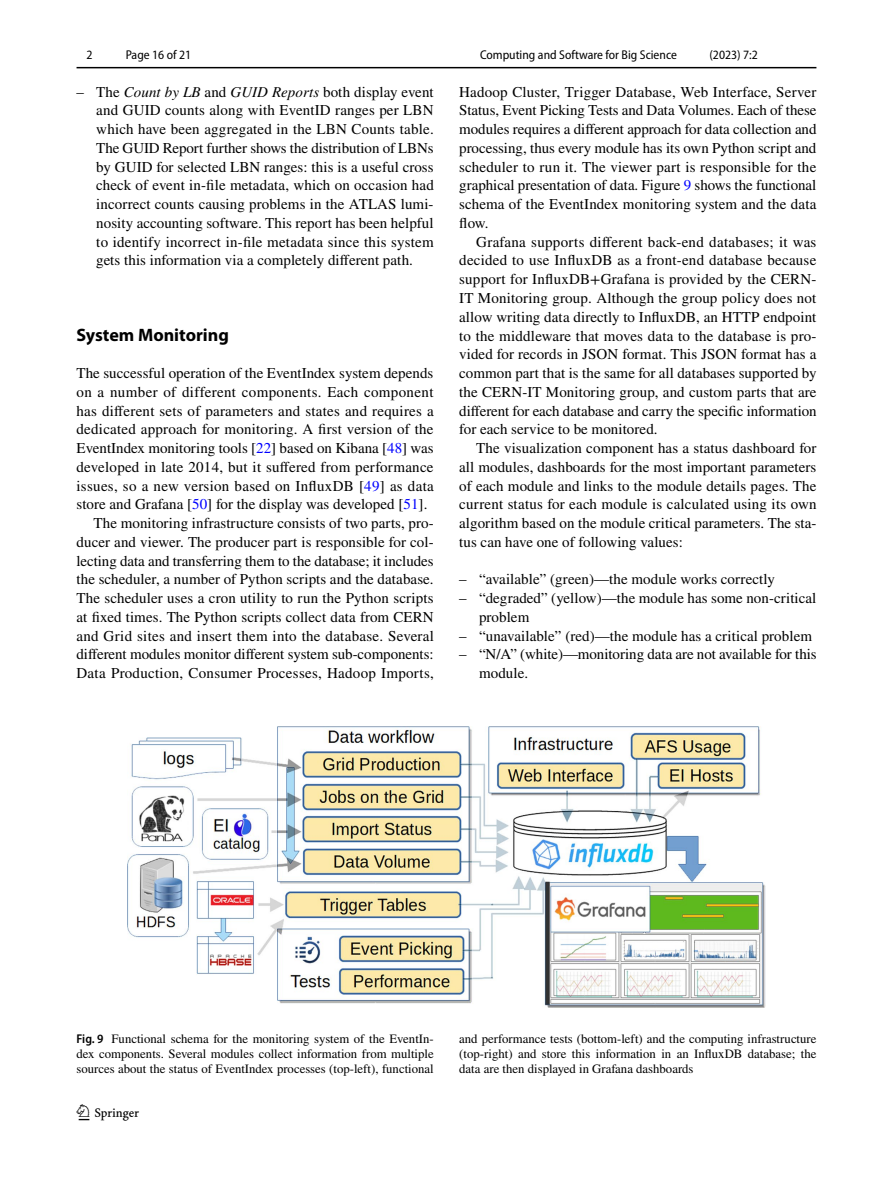
<style>
.page{position:relative;width:893px;height:1187px;background:#fff}
.page>*{position:absolute;margin:0;border:0;box-sizing:border-box;transform-origin:0 0}
.t1{font:22.5px "Springnew Regular 2";color:#000}
.t2{font:700 18px "Myriad Pro";color:#000}
.t3{font:15px/18.8px "STIX";letter-spacing:.005em;color:#000;text-align:justify}
.t4{font:15px "STIX";letter-spacing:.025em;color:#000}
.t5{font:12.75px/15px "STIX";color:#000;text-align:justify}
.t6{font:semi-condensed 12.75px "Myriad Pro";color:#000}
.s1{font-style:italic}
.s2{color:#00f}
.s3{font-family:"Myriad Pro";font-weight:600;font-stretch:semi-condensed}
</style>
<div class="page">
<hr style="left:77px;top:67px;width:739px;height:1px;background:#000">
<img style="left:127px;top:726px;width:638px;height:281px">
<p class="t6" style="left:87px;top:48px;width:8px">2</p>
<p class="t6" style="left:126px;top:48px;width:67px">Page 16 of 21</p>
<p class="t3" style="left:96px;top:83px;width:339px;text-indent:-20px">– The <span class="s1">Count by LB</span> and <span class="s1">GUID Reports</span> both display event and GUID counts along with EventID ranges per LBN which have been aggregated in the LBN Counts table.<br>The GUID Report further shows the distribution of LBNs by GUID for selected LBN ranges: this is a useful cross check of event in-file metadata, which on occasion had incorrect counts causing problems in the ATLAS lumi&shy;nosity accounting software. This report has been helpful to identify incorrect in-file metadata since this system gets this information via a completely different path.</p>
<p class="t2" style="left:77px;top:323px;width:154px">System Monitoring</p>
<p class="t3" style="left:77px;top:364px;width:358px">The successful operation of the EventIndex system depends</p>
<p class="t4" style="left:77px;top:381px;width:358px">on a number of different components. Each component</p>
<p class="t3" style="left:77px;top:402px;width:359px">has different sets of parameters and states and requires a</p>
<p class="t3" style="left:77px;top:421px;width:359px">dedicated approach for monitoring. A first version of the</p>
<p class="t3" style="left:77px;top:439px;width:358px">EventIndex monitoring tools [<span class="s2">22</span>] based on Kibana [<span class="s2">48</span>] was</p>
<p class="t3" style="left:77px;top:458px;width:359px">developed in late 2014, but it suffered from performance</p>
<p class="t3" style="left:77px;top:477px;width:359px">issues, so a new version based on InfluxDB [<span class="s2">49</span>] as data</p>
<p class="t3" style="left:77px;top:496px;width:352px">store and Grafana [<span class="s2">50</span>] for the display was developed [<span class="s2">51</span>].</p>
<p class="t3" style="left:94px;top:514px;width:342px">The monitoring infrastructure consists of two parts, pro-</p>
<p class="t3" style="left:77px;top:533px;width:359px">ducer and viewer. The producer part is responsible for col-</p>
<p class="t3" style="left:77px;top:552px;width:359px">lecting data and transferring them to the database; it includes</p>
<p class="t3" style="left:77px;top:571px;width:359px">the scheduler, a number of Python scripts and the database.</p>
<p class="t3" style="left:77px;top:589px;width:359px">The scheduler uses a cron utility to run the Python scripts</p>
<p class="t3" style="left:77px;top:608px;width:359px">at fixed times. The Python scripts collect data from CERN</p>
<p class="t3" style="left:77px;top:627px;width:359px">and Grid sites and insert them into the database. Several</p>
<p class="t3" style="left:77px;top:646px;width:359px">different modules monitor different system sub-components:</p>
<p class="t3" style="left:77px;top:664px;width:359px">Data Production, Consumer Processes, Hadoop Imports,</p>
<p class="t6" style="left:480px;top:48px;width:198px">Computing and Software for Big Science</p>
<p class="t6" style="left:709px;top:48px;width:50px">(2023) 7:2</p>
<p class="t3" style="left:459px;top:83px;width:359px">Hadoop Cluster, Trigger Database, Web Interface, Server Status, Event Picking Tests and Data Volumes. Each of these modules requires a different approach for data collection and processing, thus every module has its own Python script and scheduler to run it. The viewer part is responsible for the graphical presentation of data. Figure <span class="s2">9</span> shows the functional schema of the EventIndex monitoring system and the data flow.</p>
<p class="t3" style="left:459px;top:233px;width:359px;text-indent:17px">Grafana supports different back-end databases; it was decided to use InfluxDB as a front-end database because support for InfluxDB+Grafana is provided by the CERN-IT Monitoring group. Although the group policy does not allow writing data directly to InfluxDB, an HTTP endpoint to the middleware that moves data to the database is pro&shy;vided for records in JSON format. This JSON format has a common part that is the same for all databases supported by the CERN-IT Monitoring group, and custom parts that are different for each database and carry the specific information for each service to be monitored.</p>
<p class="t3" style="left:459px;top:439px;width:359px;text-indent:17px">The visualization component has a status dashboard for all modules, dashboards for the most important parameters of each module and links to the module details pages. The current status for each module is calculated using its own algorithm based on the module critical parameters. The sta&shy;tus can have one of following values:</p>
<p class="t3" style="left:459px;top:571px;width:317px">– “available” (green)—the module works correctly</p>
<p class="t3" style="left:479px;top:589px;width:339px;text-indent:-20px">– “degraded” (yellow)—the module has some non-critical problem</p>
<p class="t3" style="left:459px;top:627px;width:354px">– “unavailable” (red)—the module has a critical problem</p>
<p class="t3" style="left:479px;top:646px;width:339px;text-indent:-20px">– “N/A” (white)—monitoring data are not available for this module.</p>
<p class="t5" style="left:77px;top:1031px;width:359px"><span class="s3">Fig. 9</span> Functional schema for the monitoring system of the EventIn&shy;dex components. Several modules collect information from multiple sources about the status of EventIndex processes (top-left), functional</p>
<p class="t5" style="left:459px;top:1031px;width:359px">and performance tests (bottom-left) and the computing infrastructure (top-right) and store this information in an InfluxDB database; the data are then displayed in Grafana dashboards</p>
<h1 class="t1" style="left:79px;top:1104px;width:62px">1 3</h1>
</div>
